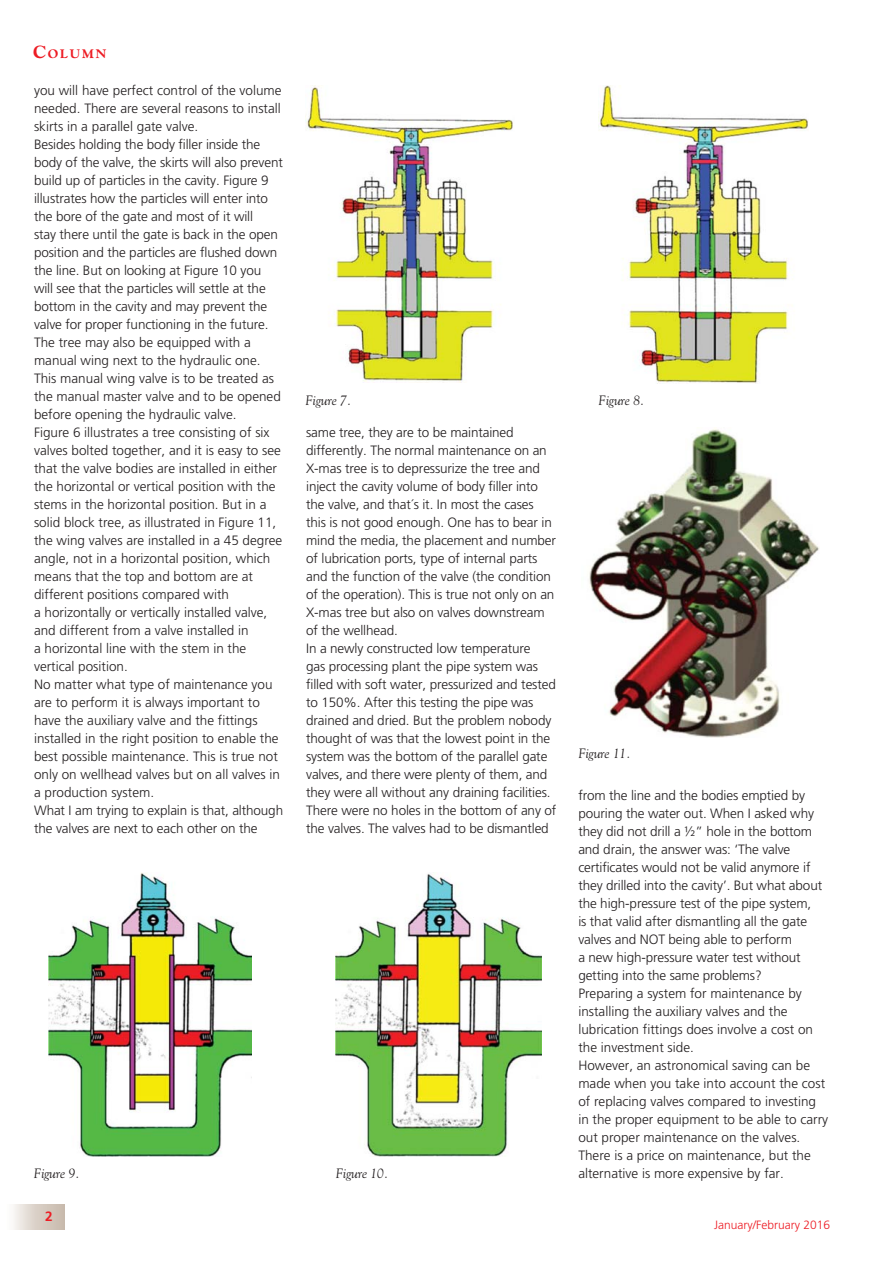
<style>
.page{position:relative;width:893px;height:1263px;background:#fff}
.page>*{position:absolute;margin:0;border:0;box-sizing:border-box;transform-origin:0 0}
.t1{font:300 13.5px/18px "Frutiger";letter-spacing:-.01em;color:#231f20}
.t2{font:italic 13.5px "Goudy";letter-spacing:-.01em;color:#231f20}
.t3{font:700 13.5px "Frutiger";color:#ed1c24}
.t4{font:800 12.6px "Goudy";letter-spacing:.145em;color:#ed1c24}
.t5{font:300 12px "Frutiger";color:#ed1c24}
.s1{font-size:18px}
</style>
<div class="page">
<div style="left:5px;top:1204px;width:60px;height:25px;background:linear-gradient(to right,#fcfcfb,#c4b5a6)"></div>
<img style="left:589px;top:429px;width:230px;height:308px">
<img style="left:49px;top:872px;width:203px;height:284px">
<img style="left:336px;top:873px;width:206px;height:284px">
<img style="left:305px;top:85px;width:208px;height:298px">
<img style="left:598px;top:85px;width:210px;height:298px">
<p class="t4" style="left:33px;top:49px;width:75px"><span class="s1">C</span>OLUMN</p>
<p class="t1" style="left:34px;top:83px;width:251px">you will have perfect control of the volume needed. There are several reasons to install skirts in a parallel gate valve.<br>Besides holding the body filler inside the body of the valve, the skirts will also prevent build up of particles in the cavity. Figure 9 illustrates how the particles will enter into the bore of the gate and most of it will<br>stay there until the gate is back in the open position and the particles are flushed down the line. But on looking at Figure 10 you will see that the particles will settle at the bottom in the cavity and may prevent the valve for proper functioning in the future.<br>The tree may also be equipped with a manual wing next to the hydraulic one.<br>This manual wing valve is to be treated as the manual master valve and to be opened before opening the hydraulic valve.<br>Figure 6 illustrates a tree consisting of six valves bolted together, and it is easy to see that the valve bodies are installed in either the horizontal or vertical position with the stems in the horizontal position. But in a solid block tree, as illustrated in Figure 11, the wing valves are installed in a 45 degree angle, not in a horizontal position, which means that the top and bottom are at different positions compared with<br>a horizontally or vertically installed valve, and different from a valve installed in<br>a horizontal line with the stem in the vertical position.<br>No matter what type of maintenance you are to perform it is always important to have the auxiliary valve and the fittings installed in the right position to enable the best possible maintenance. This is true not only on wellhead valves but on all valves in a production system.<br>What I am trying to explain is that, although the valves are next to each other on the</p>
<p class="t2" style="left:305px;top:395px;width:47px">Figure 7.</p>
<p class="t2" style="left:599px;top:395px;width:47px">Figure 8.</p>
<p class="t1" style="left:306px;top:424px;width:252px">same tree, they are to be maintained differently. The normal maintenance on an X-mas tree is to depressurize the tree and inject the cavity volume of body filler into the valve, and that´s it. In most the cases this is not good enough. One has to bear in mind the media, the placement and number of lubrication ports, type of internal parts and the function of the valve (the condition of the operation). This is true not only on an X-mas tree but also on valves downstream of the wellhead.<br>In a newly constructed low temperature<br>gas processing plant the pipe system was filled with soft water, pressurized and tested to 150%. After this testing the pipe was drained and dried. But the problem nobody thought of was that the lowest point in the system was the bottom of the parallel gate valves, and there were plenty of them, and they were all without any draining facilities.<br>There were no holes in the bottom of any of the valves. The valves had to be dismantled</p>
<p class="t2" style="left:578px;top:748px;width:54px">Figure 11.</p>
<p class="t1" style="left:578px;top:787px;width:251px">from the line and the bodies emptied by pouring the water out. When I asked why they did not drill a ½” hole in the bottom and drain, the answer was: ‘The valve certificates would not be valid anymore if they drilled into the cavity’. But what about the high-pressure test of the pipe system,<br>is that valid after dismantling all the gate valves and NOT being able to perform<br>a new high-pressure water test without getting into the same problems?<br>Preparing a system for maintenance by installing the auxiliary valves and the lubrication fittings does involve a cost on the investment side.<br>However, an astronomical saving can be made when you take into account the cost of replacing valves compared to investing in the proper equipment to be able to carry out proper maintenance on the valves.<br>There is a price on maintenance, but the alternative is more expensive by far.</p>
<p class="t2" style="left:34px;top:1168px;width:47px">Figure 9.</p>
<p class="t2" style="left:336px;top:1168px;width:54px">Figure 10.</p>
<p class="t3" style="left:45px;top:1211px;width:9px">2</p>
<p class="t5" style="left:714px;top:1220px;width:118px">January/February 2016</p>
</div>
